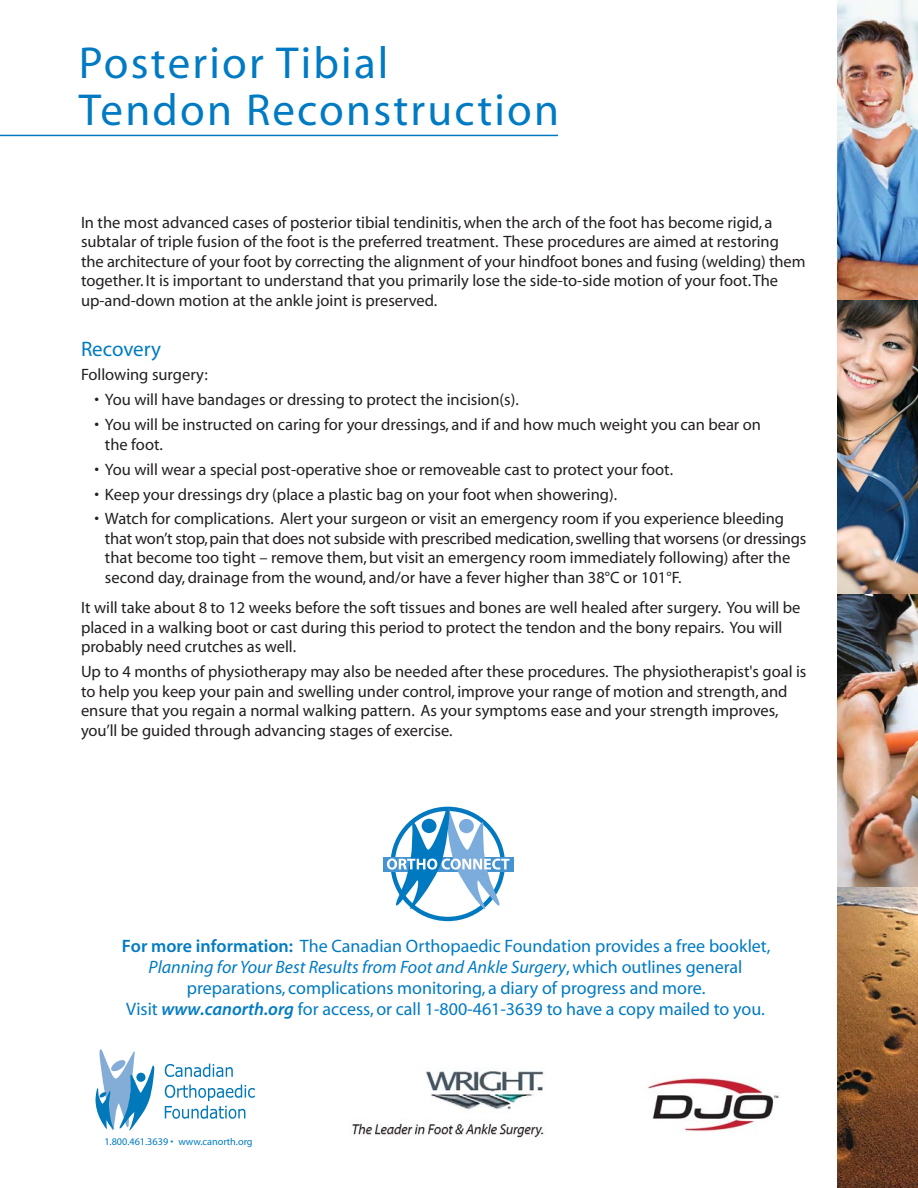
<style>
.page{position:relative;width:918px;height:1188px;background:#fff}
.page>*{position:absolute;margin:0;border:0;box-sizing:border-box;transform-origin:0 0}
.t1{font:45px/46.5px "Myriad";letter-spacing:.05em;color:#007bc3}
.t2{font:21px "Myriad";color:#007bc3}
.t3{font:18px/21px "Myriad";color:#007bc3;text-align:center}
.t4{font:16.5px/19.5px "Myriad";color:#231f20}
.t5{font:10.2px "Myriad";color:#007bc3}
.s1{font-family:"Myriad Sem"}
.s2{font-style:italic}
.s3{font-family:"Myriad Sem Itl"}
</style>
<div class="page">
<img style="left:837px;top:0;width:81px;height:1188px">
<div style="left:383px;top:857px;width:130px;height:14px;background:#4594d0"></div>
<svg style="left:387px;top:807px;width:122px;height:114px"></svg>
<svg style="left:96px;top:1049px;width:58px;height:82px"></svg>
<svg style="left:165px;top:1064px;width:68px;height:13px"></svg>
<svg style="left:165px;top:1084px;width:90px;height:35px"></svg>
<img style="left:352px;top:1071px;width:193px;height:67px">
<img style="left:648px;top:1078px;width:131px;height:54px">
<hr style="left:0;top:135px;width:558px;height:1px;background:#007bc3">
<h1 class="t1" style="left:79px;top:44px;width:482px">Posterior Tibial<br>Tendon Reconstruction</h1>
<p class="t4" style="left:81px;top:214px;width:726px">In the most advanced cases of posterior tibial tendinitis, when the arch of the foot has become rigid, a subtalar of triple fusion of the foot is the preferred treatment. These procedures are aimed at restoring the architecture of your foot by correcting the alignment of your hindfoot bones and fusing (welding) them together. It is important to understand that you primarily lose the side-to-side motion of your foot. The up-and-down motion at the ankle joint is preserved.</p>
<p class="t2" style="left:81px;top:341px;width:82px">Recovery</p>
<p class="t4" style="left:81px;top:366px;width:128px">Following surgery:</p>
<p class="t4" style="left:95px;top:391px;width:426px">• You will have bandages or dressing to protect the incision(s).</p>
<p class="t4" style="left:105px;top:416px;width:658px;text-indent:-10px">• You will be instructed on caring for your dressings, and if and how much weight you can bear on the foot.</p>
<p class="t4" style="left:95px;top:461px;width:580px">• You will wear a special post-operative shoe or removeable cast to protect your foot.</p>
<p class="t4" style="left:95px;top:486px;width:524px">• Keep your dressings dry (place a plastic bag on your foot when showering).</p>
<p class="t4" style="left:105px;top:510px;width:703px;text-indent:-10px">• Watch for complications. Alert your surgeon or visit an emergency room if you experience bleeding that won’t stop, pain that does not subside with prescribed medication, swelling that worsens (or dressings that become too tight – remove them, but visit an emergency room immediately following) after the second day, drainage from the wound, and/or have a fever higher than 38°C or 101°F.</p>
<p class="t4" style="left:81px;top:599px;width:721px">It will take about 8 to 12 weeks before the soft tissues and bones are well healed after surgery. You will be placed in a walking boot or cast during this period to protect the tendon and the bony repairs. You will probably need crutches as well.</p>
<p class="t4" style="left:81px;top:663px;width:727px">Up to 4 months of physiotherapy may also be needed after these procedures. The physiotherapist's goal is to help you keep your pain and swelling under control, improve your range of motion and strength, and ensure that you regain a normal walking pattern. As your symptoms ease and your strength improves, you’ll be guided through advancing stages of exercise.</p>
<p class="t3" style="left:122px;top:937px;width:650px"><span class="s1">For more information:</span> The Canadian Orthopaedic Foundation provides a free booklet, <span class="s2">Planning for Your Best Results from Foot and Ankle Surgery</span>, which outlines general preparations, complications monitoring, a diary of progress and more.<br>Visit <span class="s3">www.canorth.org</span> for access, or call 1-800-461-3639 to have a copy mailed to you.</p>
<p class="t5" style="left:104px;top:1138px;width:150px">1.800.461.3639 • www.canorth.org</p>
</div>
